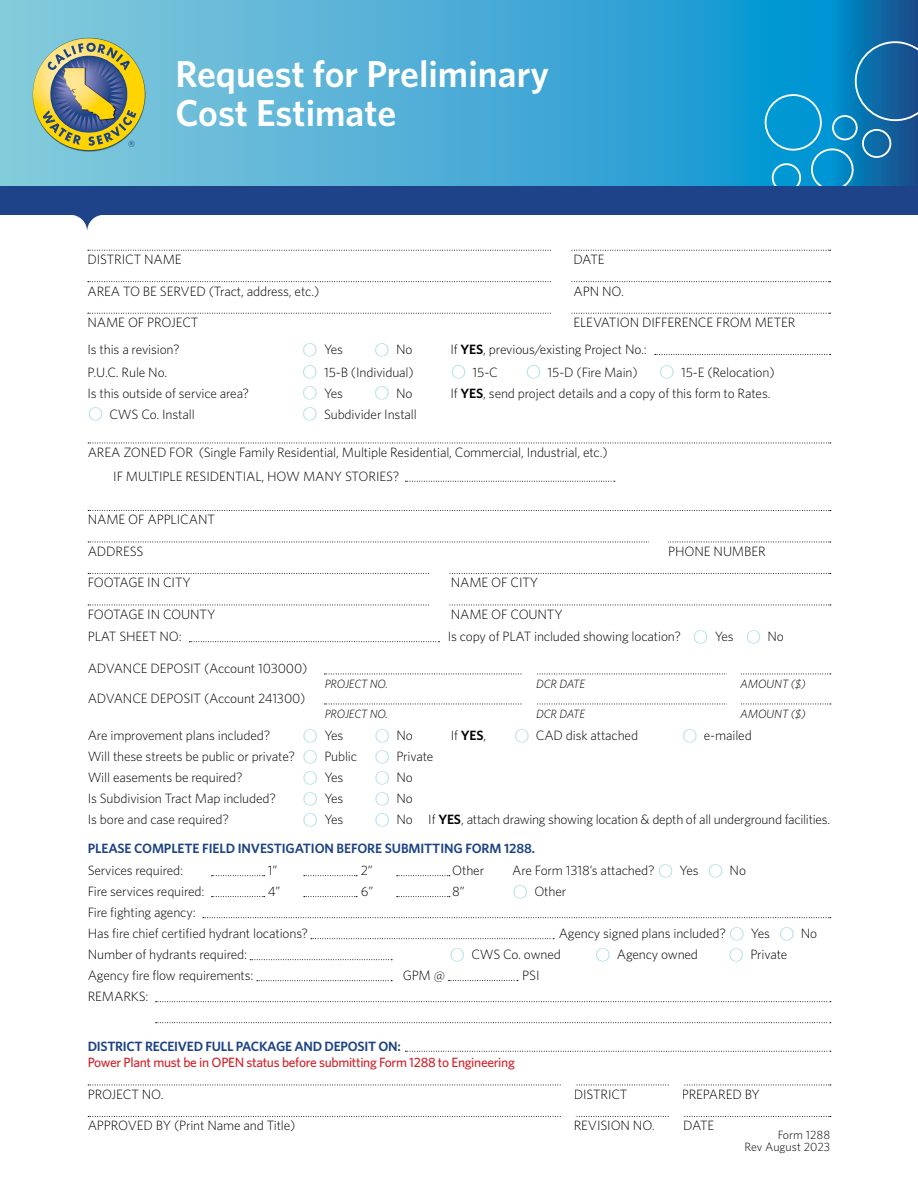
<style>
.page{position:relative;width:918px;height:1188px;background:#fff}
.page>*{position:absolute;margin:0;border:0;box-sizing:border-box;transform-origin:0 0}
.t1{font:600 37.5px/39px "Whitney";color:#fff}
.t2{font:300 13.5px "Whitney";letter-spacing:-.01em;color:#000}
.t3{font:600 13.5px "Whitney";letter-spacing:-.01em;color:#1d4384}
.t4{font:500 13.5px "Whitney";letter-spacing:-.025em;color:#d2232a}
.t5{font:13.35px "Whitney";color:#1d4384}
.t6{font:italic 300 12px "Whitney";letter-spacing:-.01em;color:#000}
.t7{font:300 12px "Whitney";color:#000}
.s1{font-family:"Avenir Next";font-weight:200;font-size:27px;color:#83ccdc}
.s2{font-weight:600}
</style>
<div class="page">
<svg style="left:0;top:0;width:918px;height:187px;background:#4bacd5"></svg>
<svg style="left:762px;top:38px;width:156px;height:149px;background:#1385bf"></svg>
<div style="left:0;top:187px;width:918px;height:28px;background:#1e4388"></div>
<svg style="left:73px;top:215px;width:28px;height:16px"></svg>
<svg style="left:88px;top:250px;width:743px;height:1px"></svg>
<svg style="left:88px;top:281px;width:743px;height:1px"></svg>
<svg style="left:88px;top:313px;width:743px;height:1px"></svg>
<svg style="left:655px;top:354px;width:176px;height:1px"></svg>
<svg style="left:88px;top:443px;width:743px;height:1px"></svg>
<svg style="left:405px;top:481px;width:210px;height:1px"></svg>
<svg style="left:88px;top:510px;width:743px;height:1px"></svg>
<svg style="left:88px;top:542px;width:743px;height:1px"></svg>
<svg style="left:88px;top:573px;width:743px;height:1px"></svg>
<svg style="left:88px;top:605px;width:743px;height:1px"></svg>
<svg style="left:189px;top:641px;width:250px;height:1px"></svg>
<svg style="left:324px;top:674px;width:507px;height:1px"></svg>
<svg style="left:324px;top:704px;width:507px;height:1px"></svg>
<svg style="left:203px;top:917px;width:628px;height:1px"></svg>
<svg style="left:311px;top:938px;width:243px;height:1px"></svg>
<svg style="left:250px;top:959px;width:142px;height:1px"></svg>
<svg style="left:257px;top:980px;width:135px;height:1px"></svg>
<svg style="left:156px;top:1001px;width:675px;height:1px"></svg>
<svg style="left:156px;top:1022px;width:675px;height:1px"></svg>
<svg style="left:405px;top:1051px;width:426px;height:1px"></svg>
<svg style="left:88px;top:1085px;width:743px;height:1px"></svg>
<svg style="left:88px;top:1116px;width:743px;height:1px"></svg>
<svg style="left:449px;top:980px;width:69px;height:1px"></svg>
<svg style="left:212px;top:875px;width:53px;height:1px"></svg>
<svg style="left:304px;top:875px;width:53px;height:1px"></svg>
<svg style="left:397px;top:875px;width:53px;height:1px"></svg>
<svg style="left:212px;top:896px;width:53px;height:1px"></svg>
<svg style="left:304px;top:896px;width:53px;height:1px"></svg>
<svg style="left:397px;top:896px;width:53px;height:1px"></svg>
<img style="left:32px;top:38px;width:114px;height:113px">
<svg style="left:33px;top:38px;width:112px;height:112px;background:#9ca575"></svg>
<div style="left:552px;top:228px;width:18px;height:99px;background:#fff"></div>
<div style="left:649px;top:527px;width:18px;height:37px;background:#fff"></div>
<div style="left:430px;top:569px;width:18px;height:42px;background:#fff"></div>
<div style="left:523px;top:667px;width:13px;height:43px;background:#fff"></div>
<div style="left:727px;top:667px;width:13px;height:43px;background:#fff"></div>
<div style="left:561px;top:1079px;width:14px;height:42px;background:#fff"></div>
<div style="left:670px;top:1079px;width:13px;height:42px;background:#fff"></div>
<p class="t5" style="left:128px;top:137px;width:9px">®</p>
<p class="t1" style="left:176px;top:54px;width:375px">Request for Preliminary<br>Cost Estimate</p>
<p class="t2" style="left:87px;top:250px;width:96px">DISTRICT NAME</p>
<p class="t2" style="left:573px;top:250px;width:33px">DATE</p>
<p class="t2" style="left:87px;top:282px;width:233px">AREA TO BE SERVED (Tract, address, etc.)</p>
<p class="t2" style="left:573px;top:282px;width:52px">APN NO.</p>
<p class="t2" style="left:87px;top:313px;width:113px">NAME OF PROJECT</p>
<p class="t2" style="left:573px;top:313px;width:224px">ELEVATION DIFFERENCE FROM METER</p>
<p class="t2" style="left:87px;top:340px;width:94px">Is this a revision?</p>
<p class="t2" style="left:302px;top:340px;width:112px"><span class="s1">o</span> Yes <span class="s1">o</span> No</p>
<p class="t2" style="left:450px;top:340px;width:198px">If <span class="s2">YES</span>, previous/existing Project No.:</p>
<p class="t2" style="left:87px;top:363px;width:81px">P.U.C. Rule No.</p>
<p class="t2" style="left:302px;top:363px;width:113px"><span class="s1">o</span> 15-B (Individual)</p>
<p class="t2" style="left:450px;top:363px;width:326px"><span class="s1">o</span> 15-C <span class="s1">o</span> 15-D (Fire Main) <span class="s1">o</span> 15-E (Relocation)</p>
<p class="t2" style="left:87px;top:384px;width:163px">Is this outside of service area?</p>
<p class="t2" style="left:302px;top:384px;width:112px"><span class="s1">o</span> Yes <span class="s1">o</span> No</p>
<p class="t2" style="left:450px;top:384px;width:322px">If <span class="s2">YES</span>, send project details and a copy of this form to Rates.</p>
<p class="t2" style="left:87px;top:405px;width:109px"><span class="s1">o</span> CWS Co. Install</p>
<p class="t2" style="left:302px;top:405px;width:116px"><span class="s1">o</span> Subdivider Install</p>
<p class="t2" style="left:88px;top:443px;width:522px">AREA ZONED FOR (Single Family Residential, Multiple Residential, Commercial, Industrial, etc.)</p>
<p class="t2" style="left:113px;top:467px;width:288px">IF MULTIPLE RESIDENTIAL, HOW MANY STORIES?</p>
<p class="t2" style="left:88px;top:511px;width:129px">NAME OF APPLICANT</p>
<p class="t2" style="left:88px;top:542px;width:57px">ADDRESS</p>
<p class="t2" style="left:668px;top:542px;width:99px">PHONE NUMBER</p>
<p class="t2" style="left:88px;top:574px;width:105px">FOOTAGE IN CITY</p>
<p class="t2" style="left:451px;top:574px;width:89px">NAME OF CITY</p>
<p class="t2" style="left:88px;top:605px;width:129px">FOOTAGE IN COUNTY</p>
<p class="t2" style="left:451px;top:605px;width:114px">NAME OF COUNTY</p>
<p class="t2" style="left:88px;top:628px;width:95px">PLAT SHEET NO:</p>
<p class="t2" style="left:448px;top:628px;width:338px">Is copy of PLAT included showing location? <span class="s1">o</span> Yes <span class="s1">o</span> No</p>
<p class="t2" style="left:88px;top:659px;width:221px">ADVANCE DEPOSIT (Account 103000)</p>
<p class="t6" style="left:325px;top:676px;width:65px">PROJECT NO.</p>
<p class="t6" style="left:536px;top:676px;width:50px">DCR DATE</p>
<p class="t6" style="left:740px;top:676px;width:67px">AMOUNT ($)</p>
<p class="t2" style="left:88px;top:689px;width:219px">ADVANCE DEPOSIT (Account 241300)</p>
<p class="t6" style="left:325px;top:706px;width:65px">PROJECT NO.</p>
<p class="t6" style="left:536px;top:706px;width:50px">DCR DATE</p>
<p class="t6" style="left:740px;top:706px;width:67px">AMOUNT ($)</p>
<p class="t2" style="left:88px;top:727px;width:327px">Are improvement plans included? <span class="s1">o</span> Yes <span class="s1">o</span> No</p>
<p class="t2" style="left:451px;top:727px;width:189px">If <span class="s2">YES</span>, <span class="s1">o</span> CAD disk attached</p>
<p class="t2" style="left:682px;top:727px;width:72px"><span class="s1">o</span> e-mailed</p>
<p class="t2" style="left:88px;top:748px;width:347px">Will these streets be public or private? <span class="s1">o</span> Public <span class="s1">o</span> Private</p>
<p class="t2" style="left:88px;top:769px;width:156px">Will easements be required?</p>
<p class="t2" style="left:302px;top:769px;width:112px"><span class="s1">o</span> Yes <span class="s1">o</span> No</p>
<p class="t2" style="left:88px;top:790px;width:327px">Is Subdivision Tract Map included? <span class="s1">o</span> Yes <span class="s1">o</span> No</p>
<p class="t2" style="left:88px;top:811px;width:143px">Is bore and case required?</p>
<p class="t2" style="left:302px;top:811px;width:530px"><span class="s1">o</span> Yes <span class="s1">o</span> No If <span class="s2">YES</span>, attach drawing showing location &amp; depth of all underground facilities.</p>
<p class="t3" style="left:88px;top:839px;width:449px">PLEASE COMPLETE FIELD INVESTIGATION BEFORE SUBMITTING FORM 1288.</p>
<p class="t2" style="left:88px;top:862px;width:97px">Services required:</p>
<p class="t2" style="left:268px;top:862px;width:11px">1”</p>
<p class="t2" style="left:361px;top:862px;width:14px">2”</p>
<p class="t2" style="left:452px;top:862px;width:33px">Other</p>
<p class="t2" style="left:512px;top:862px;width:235px">Are Form 1318’s attached? <span class="s1">o</span> Yes <span class="s1">o</span> No</p>
<p class="t2" style="left:88px;top:883px;width:118px">Fire services required:</p>
<p class="t2" style="left:268px;top:883px;width:14px">4”</p>
<p class="t2" style="left:361px;top:883px;width:14px">6”</p>
<p class="t2" style="left:452px;top:883px;width:14px">8”</p>
<p class="t2" style="left:512px;top:883px;width:55px"><span class="s1">o</span> Other</p>
<p class="t2" style="left:88px;top:904px;width:109px">Fire fighting agency:</p>
<p class="t2" style="left:88px;top:925px;width:222px">Has fire chief certified hydrant locations?</p>
<p class="t2" style="left:559px;top:925px;width:260px">Agency signed plans included? <span class="s1">o</span> Yes <span class="s1">o</span> No</p>
<p class="t2" style="left:88px;top:946px;width:161px">Number of hydrants required:</p>
<p class="t2" style="left:449px;top:946px;width:113px"><span class="s1">o</span> CWS Co. owned</p>
<p class="t2" style="left:595px;top:946px;width:194px"><span class="s1">o</span> Agency owned <span class="s1">o</span> Private</p>
<p class="t2" style="left:88px;top:967px;width:167px">Agency fire flow requirements:</p>
<p class="t2" style="left:403px;top:967px;width:44px">GPM @</p>
<p class="t2" style="left:522px;top:967px;width:19px">PSI</p>
<p class="t2" style="left:88px;top:988px;width:62px">REMARKS:</p>
<p class="t3" style="left:88px;top:1037px;width:315px">DISTRICT RECEIVED FULL PACKAGE AND DEPOSIT ON:</p>
<p class="t4" style="left:88px;top:1054px;width:429px">Power Plant must be in OPEN status before submitting Form 1288 to Engineering</p>
<p class="t2" style="left:88px;top:1085px;width:77px">PROJECT NO.</p>
<p class="t2" style="left:574px;top:1085px;width:55px">DISTRICT</p>
<p class="t2" style="left:682px;top:1085px;width:80px">PREPARED BY</p>
<p class="t2" style="left:88px;top:1117px;width:209px">APPROVED BY (Print Name and Title)</p>
<p class="t2" style="left:574px;top:1117px;width:83px">REVISION NO.</p>
<p class="t2" style="left:683px;top:1117px;width:33px">DATE</p>
<p class="t7" style="left:778px;top:1127px;width:54px">Form 1288</p>
<p class="t7" style="left:744px;top:1139px;width:87px">Rev August 2023</p>
</div>
